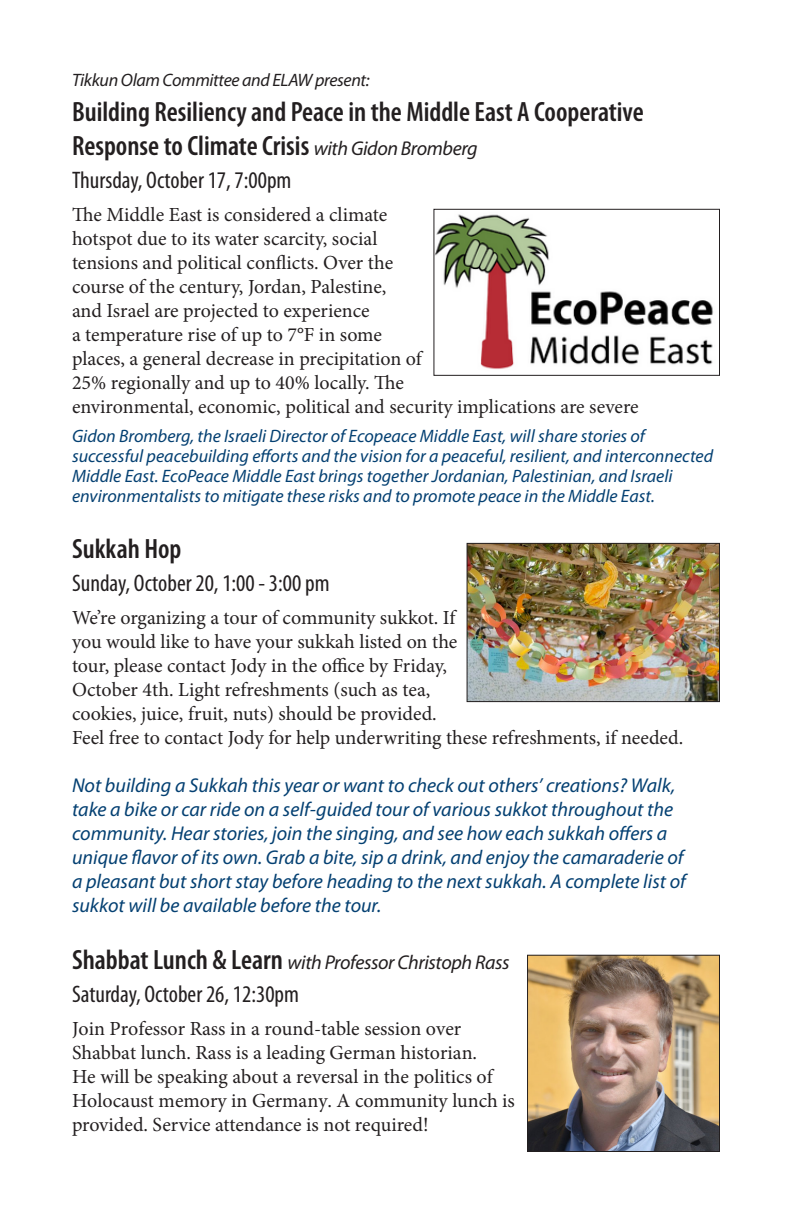
<style>
.page{position:relative;width:792px;height:1224px;background:#fff}
.page>*{position:absolute;margin:0;border:0;box-sizing:border-box;transform-origin:0 0}
.Dates_Times_Fees{font:600 condensed 28px/34px "Myriad Pro";color:#231f20}
.Dates_Times_Fees-2{font:condensed 24px "Myriad Pro";color:#231f20}
.Dates_Times_Fees-3{font:20px/24px "Minion Pro";color:#231f20}
.Dates_Times_Fees-4{font:italic 20px/24px "Myriad Pro";color:#044072}
.Dates_Times_Fees-5{font:italic 20px "Myriad Pro";letter-spacing:-.02em;color:#231f20}
.Dates_Times_Fees-6{font:italic 18px/20px "Myriad Pro";color:#044072}
.Dates_Times_Fees-7{font:italic 18px "Myriad Pro";letter-spacing:-.02em;color:#231f20}
.s1{font-weight:400;font-style:italic;font-stretch:normal;font-size:20px}
.s2{font-weight:600;font-style:normal;font-stretch:condensed;font-size:28px}
</style>
<div class="page">
<img style="left:529px;top:957px;width:189px;height:193px">
<div style="left:527px;top:955px;width:193px;height:197px;border:1px solid #231f20"></div>
<img style="left:435px;top:214px;width:279px;height:155px">
<div style="left:433px;top:209px;width:287px;height:167px;border:1px solid #231f20"></div>
<img style="left:469px;top:545px;width:249px;height:155px">
<div style="left:467px;top:543px;width:253px;height:159px;border:1px solid #231f20"></div>
<p class="Dates_Times_Fees-7" style="left:72px;top:68px;width:299px">Tikkun Olam Committee and ELAW present:</p>
<p class="Dates_Times_Fees" style="left:72px;top:94px;width:573px">Building Resiliency and Peace in the Middle East A Cooperative<br>Response to Climate Crisis <span class="s1">with Gidon Bromberg</span></p>
<p class="Dates_Times_Fees-2" style="left:72px;top:165px;width:221px">Thursday, October 17, 7:00pm</p>
<p class="Dates_Times_Fees-3" style="left:72px;top:202px;width:568px">The Middle East is considered a climate<br>hotspot due to its water scarcity, social<br>tensions and political conflicts. Over the<br>course of the century, Jordan, Palestine,<br>and Israel are projected to experience<br>a temperature rise of up to 7°F in some<br>places, a general decrease in precipitation of<br>25% regionally and up to 40% locally. The<br>environmental, economic, political and security implications are severe</p>
<p class="Dates_Times_Fees-6" style="left:72px;top:425px;width:643px">Gidon Bromberg, the Israeli Director of Ecopeace Middle East, will share stories of successful peacebuilding efforts and the vision for a peaceful, resilient, and interconnected Middle East. EcoPeace Middle East brings together Jordanian, Palestinian, and Israeli environmentalists to mitigate these risks and to promote peace in the Middle East.</p>
<p class="Dates_Times_Fees" style="left:72px;top:531px;width:111px">Sukkah Hop</p>
<p class="Dates_Times_Fees-2" style="left:72px;top:568px;width:259px">Sunday, October 20, 1:00 - 3:00 pm</p>
<p class="Dates_Times_Fees-3" style="left:72px;top:605px;width:613px">We’re organizing a tour of community sukkot. If<br>you would like to have your sukkah listed on the<br>tour, please contact Jody in the office by Friday,<br>October 4th. Light refreshments (such as tea,<br>cookies, juice, fruit, nuts) should be provided.<br>Feel free to contact Jody for help underwriting these refreshments, if needed.</p>
<p class="Dates_Times_Fees-4" style="left:72px;top:772px;width:615px">Not building a Sukkah this year or want to check out others’ creations? Walk, take a bike or car ride on a self-guided tour of various sukkot throughout the community. Hear stories, join the singing, and see how each sukkah offers a unique flavor of its own. Grab a bite, sip a drink, and enjoy the camaraderie of a pleasant but short stay before heading to the next sukkah. A complete list of sukkot will be available before the tour.</p>
<p class="Dates_Times_Fees-5" style="left:72px;top:949px;width:439px"><span class="s2">Shabbat Lunch &amp; Learn</span> with Professor Christoph Rass</p>
<p class="Dates_Times_Fees-2" style="left:72px;top:979px;width:229px">Saturday, October 26, 12:30pm</p>
<p class="Dates_Times_Fees-3" style="left:72px;top:1016px;width:444px">Join Professor Rass in a round-table session over Shabbat lunch. Rass is a leading German historian.<br>He will be speaking about a reversal in the politics of Holocaust memory in Germany. A community lunch is provided. Service attendance is not required!</p>
</div>
